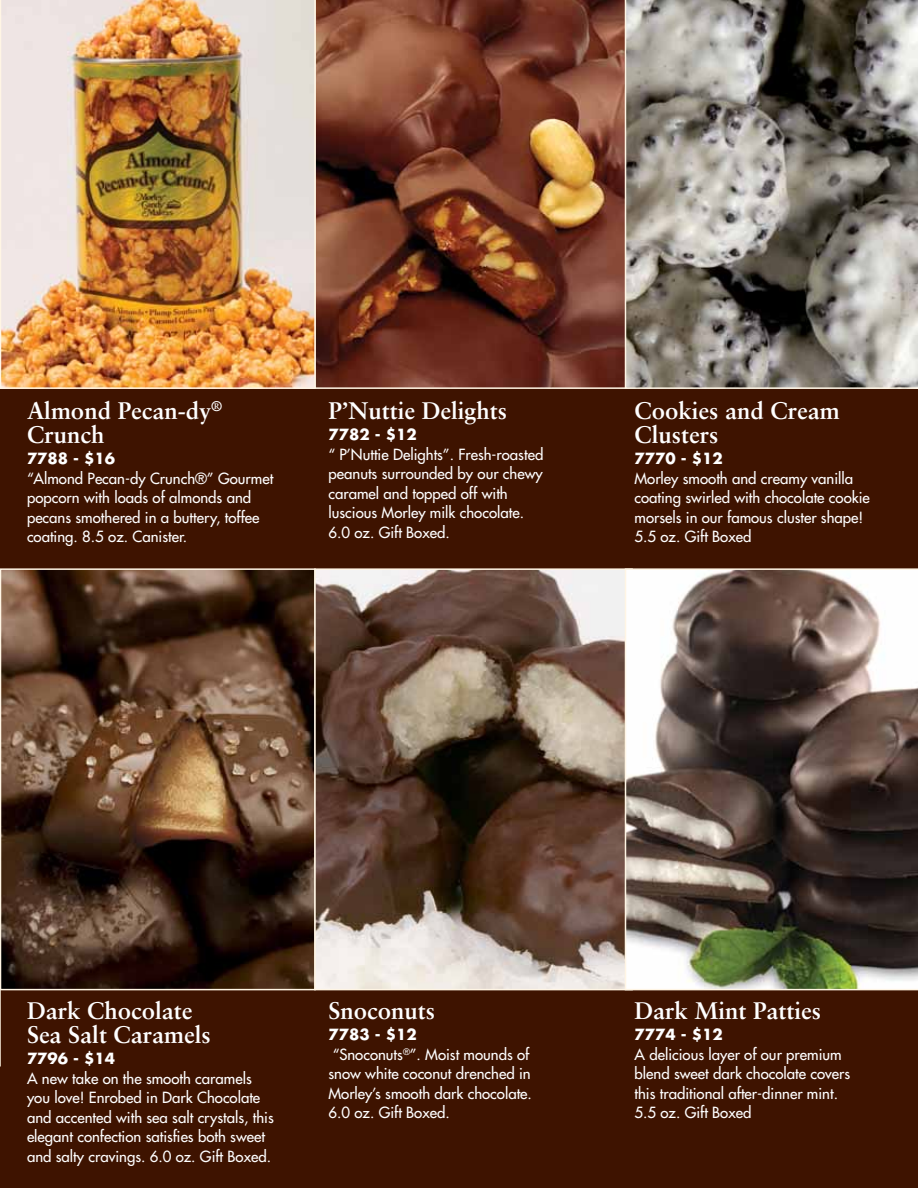
<style>
.page{position:relative;width:918px;height:1188px;background:#3e1300}
.page>*{position:absolute;margin:0;border:0;box-sizing:border-box;transform-origin:0 0}
.t1{font:700 24px/24px "Sabon";color:#fff}
.t2{font:15px/19.5px "Futura";color:#fff}
.t3{font:700 15px "Futura";color:#fff}
.s1{font-weight:700}
</style>
<div class="page">
<svg style="left:0;top:990px;width:1px;height:76px"></svg>
<img style="left:316px;top:0;width:309px;height:389px">
<svg style="left:625px;top:0;width:293px;height:389px;background:#87837c"></svg>
<img style="left:0;top:0;width:316px;height:389px">
<img style="left:3px;top:571px;width:622px;height:416px">
<div style="left:0;top:568px;width:316px;height:422px;border:2px solid #fff5e4"></div>
<div style="left:314px;top:568px;width:319px;height:422px;border:2px solid #fff5e4"></div>
<svg style="left:625px;top:568px;width:293px;height:422px;background:#72685f"></svg>
<h1 class="t1" style="left:27px;top:398px;width:197px">Almond Pecan-dy<sup>®<br></sup>Crunch</h1>
<p class="t3" style="left:27px;top:448px;width:90px">7788 - $16</p>
<p class="t2" style="left:27px;top:468px;width:248px">“Almond Pecan-dy Crunch®” Gourmet popcorn with loads of almonds and pecans smothered in a buttery, toffee coating. 8.5 oz. Canister.</p>
<h1 class="t1" style="left:328px;top:398px;width:180px">P’Nuttie Delights</h1>
<p class="t3" style="left:328px;top:424px;width:90px">7782 - $12</p>
<p class="t2" style="left:328px;top:444px;width:216px">“ P’Nuttie Delights”. Fresh-roasted peanuts surrounded by our chewy caramel and topped off with luscious Morley milk chocolate.<br>6.0 oz. Gift Boxed.</p>
<h1 class="t1" style="left:634px;top:398px;width:207px">Cookies and Cream<br>Clusters</h1>
<p class="t3" style="left:634px;top:448px;width:90px">7770 - $12</p>
<p class="t2" style="left:634px;top:468px;width:237px">Morley smooth and creamy vanilla coating swirled with chocolate cookie morsels in our famous cluster shape!<br>5.5 oz. Gift Boxed</p>
<h1 class="t1" style="left:27px;top:998px;width:185px">Dark Chocolate<br>Sea Salt Caramels</h1>
<p class="t3" style="left:27px;top:1048px;width:90px">7796 - $14</p>
<p class="t2" style="left:27px;top:1068px;width:248px">A new take on the smooth caramels you love! Enrobed in Dark Chocolate and accented with sea salt crystals, this elegant confection satisfies both sweet and salty cravings. 6.0 oz. Gift Boxed.</p>
<h1 class="t1" style="left:328px;top:998px;width:108px">Snoconuts</h1>
<p class="t2" style="left:328px;top:1025px;width:205px"><span class="s1">7783 - $12<br></span>“Snoconuts<sup>®</sup>”. Moist mounds of snow white coconut drenched in<br>Morley’s smooth dark chocolate.<br>6.0 oz. Gift Boxed.</p>
<h1 class="t1" style="left:634px;top:998px;width:188px">Dark Mint Patties</h1>
<p class="t3" style="left:634px;top:1024px;width:90px">7774 - $12</p>
<p class="t2" style="left:634px;top:1044px;width:217px">A delicious layer of our premium blend sweet dark chocolate covers this traditional after-dinner mint.<br>5.5 oz. Gift Boxed</p>
</div>
